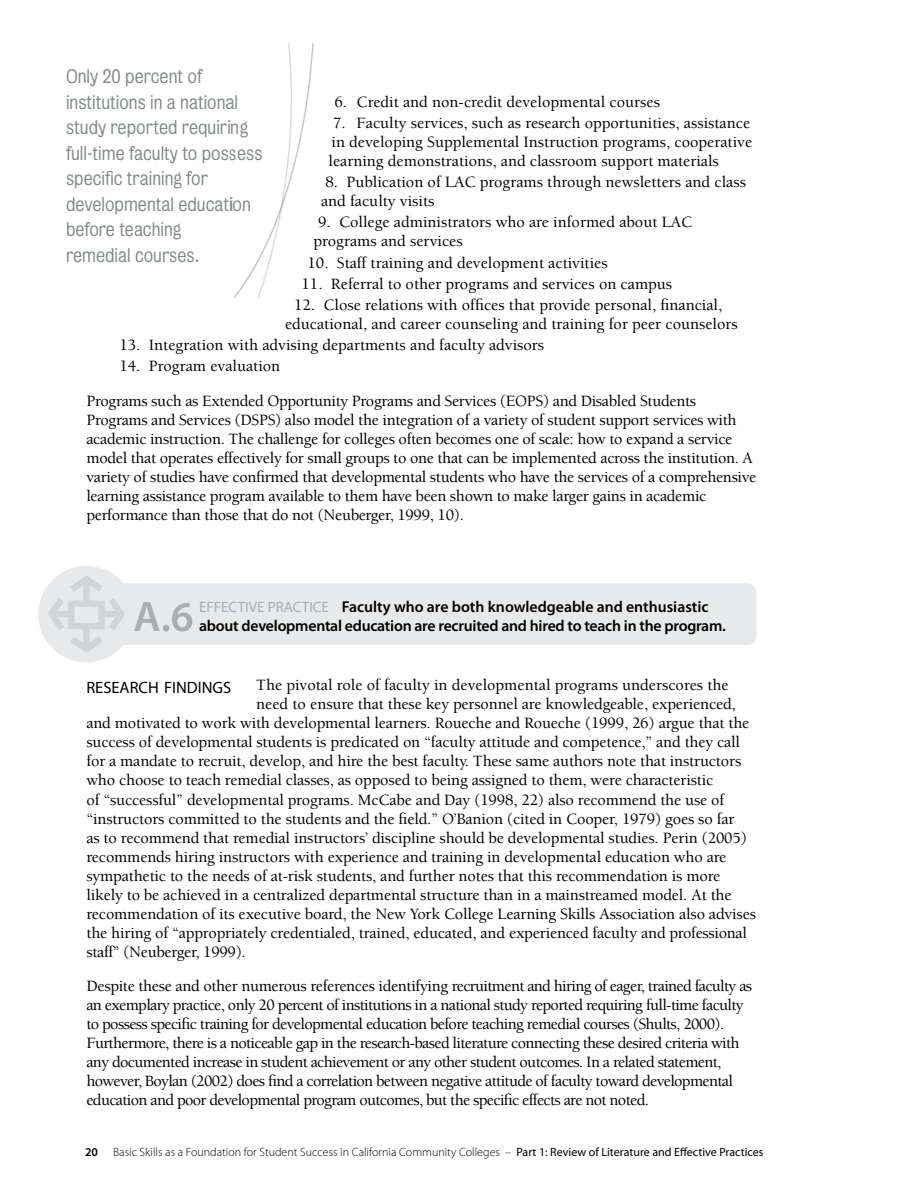
<style>
.page{position:relative;width:905px;height:1188px;background:#fff}
.page>*{position:absolute;margin:0;border:0;box-sizing:border-box;transform-origin:0 0}
.t1{font:600 42.75px "Myriad Pro";color:#a8afb0}
.t2{font:18px/25.5px "Bureau Grotesque Five One";color:#818888}
.t3{font:16.5px "Myriad Pro";color:#000}
.t4{font:500 16.2px/19px "Berkeley";letter-spacing:-.01em;color:#000}
.t5{font:500 16.2px/19px "Berkeley";letter-spacing:-.04em;color:#000}
.t6{font:600 15.75px/18.8px "Myriad Pro";letter-spacing:-.015em;color:#000}
.t7{font:300 12px "Myriad Pro";color:#000}
.t8{font:600 12px "Myriad Pro";color:#000}
.s1{font-weight:400;font-size:15px;color:#a8afb0}
.s2{font-weight:400}
</style>
<div class="page">
<div style="left:77px;top:583px;width:679px;height:62px;background:#e7e9ea;border-radius:10px"></div>
<div style="left:38px;top:566px;width:97px;height:96px;background:#e7e9ea;border-radius:50%"></div>
<svg style="left:45px;top:573px;width:80px;height:84px"></svg>
<svg style="left:233px;top:43px;width:81px;height:256px"></svg>
<p class="t2" style="left:66px;top:64px;width:198px">Only 20 percent of institutions in a national study reported requiring full-time faculty to possess specific training for developmental education before teaching<br>remedial courses.</p>
<p class="t4" style="left:334px;top:92px;width:327px">6. Credit and non-credit developmental courses</p>
<p class="t4" style="left:328px;top:113px;width:425px">7. Faculty services, such as research opportunities, assistance in developing Supplemental Instruction programs, cooperative learning demonstrations, and classroom support materials</p>
<p class="t4" style="left:321px;top:173px;width:426px">8. Publication of LAC programs through newsletters and class and faculty visits</p>
<p class="t4" style="left:313px;top:213px;width:380px">9. College administrators who are informed about LAC programs and services</p>
<p class="t4" style="left:307px;top:253px;width:302px">10. Staff training and development activities</p>
<p class="t4" style="left:301px;top:275px;width:372px">11. Referral to other programs and services on campus</p>
<p class="t4" style="left:285px;top:296px;width:454px;text-align:center">12. Close relations with offices that provide personal, financial, educational, and career counseling and training for peer counselors</p>
<p class="t4" style="left:119px;top:336px;width:426px">13. Integration with advising departments and faculty advisors</p>
<p class="t4" style="left:86px;top:350px;width:611px;line-height:34.2px;text-indent:33px">14. Program evaluation<br>Programs such as Extended Opportunity Programs and Services (EOPS) and Disabled Students</p>
<p class="t4" style="left:86px;top:410px;width:671px">Programs and Services (DSPS) also model the integration of a variety of student support services with academic instruction. The challenge for colleges often becomes one of scale: how to expand a service model that operates effectively for small groups to one that can be implemented across the institution. A variety of studies have confirmed that developmental students who have the services of a comprehensive learning assistance program available to them have been shown to make larger gains in academic performance than those that do not (Neuberger, 1999, 10).</p>
<h1 class="t1" style="left:133px;top:589px;width:59px">A.6</h1>
<p class="t6" style="left:199px;top:597px;width:528px"><span class="s1">EFFECTIVE PRACTICE</span> Faculty who are both knowledgeable and enthusiastic about developmental education are recruited and hired to teach in the program.</p>
<p class="t3" style="left:86px;top:677px;width:146px">RESEARCH FINDINGS</p>
<p class="t4" style="left:256px;top:676px;width:474px">The pivotal role of faculty in developmental programs underscores the</p>
<p class="t4" style="left:256px;top:695px;width:481px">need to ensure that these key personnel are knowledgeable, experienced,</p>
<p class="t4" style="left:86px;top:714px;width:664px">and motivated to work with developmental learners. Roueche and Roueche (1999, 26) argue that the</p>
<p class="t4" style="left:86px;top:733px;width:655px">success of developmental students is predicated on “faculty attitude and competence,” and they call</p>
<p class="t4" style="left:86px;top:752px;width:656px">for a mandate to recruit, develop, and hire the best faculty. These same authors note that instructors</p>
<p class="t4" style="left:86px;top:771px;width:628px">who choose to teach remedial classes, as opposed to being assigned to them, were characteristic</p>
<p class="t4" style="left:86px;top:790px;width:639px">of “successful” developmental programs. McCabe and Day (1998, 22) also recommend the use of</p>
<p class="t4" style="left:86px;top:809px;width:649px">“instructors committed to the students and the field.” O’Banion (cited in Cooper, 1979) goes so far</p>
<p class="t4" style="left:86px;top:828px;width:662px">as to recommend that remedial instructors’ discipline should be developmental studies. Perin (2005)</p>
<p class="t4" style="left:86px;top:847px;width:641px">recommends hiring instructors with experience and training in developmental education who are</p>
<p class="t4" style="left:86px;top:866px;width:635px">sympathetic to the needs of at-risk students, and further notes that this recommendation is more</p>
<p class="t4" style="left:86px;top:886px;width:646px">likely to be achieved in a centralized departmental structure than in a mainstreamed model. At the</p>
<p class="t4" style="left:86px;top:905px;width:671px">recommendation of its executive board, the New York College Learning Skills Association also advises</p>
<p class="t4" style="left:86px;top:924px;width:662px">the hiring of “appropriately credentialed, trained, educated, and experienced faculty and professional</p>
<p class="t4" style="left:86px;top:943px;width:161px">staff” (Neuberger, 1999).</p>
<p class="t5" style="left:86px;top:977px;width:667px">Despite these and other numerous references identifying recruitment and hiring of eager, trained faculty as an exemplary practice, only 20 percent of institutions in a national study reported requiring full-time faculty to possess specific training for developmental education before teaching remedial courses (Shults, 2000).<br>Furthermore, there is a noticeable gap in the research-based literature connecting these desired criteria with any documented increase in student achievement or any other student outcomes. In a related statement, however, Boylan (2002) does find a correlation between negative attitude of faculty toward developmental education and poor developmental program outcomes, but the specific effects are not noted.</p>
<p class="t8" style="left:85px;top:1144px;width:14px">20</p>
<p class="t7" style="left:113px;top:1145px;width:652px">Basic Skills as a Foundation for Student Success in California Community Colleges – <span class="s2">Part 1: Review of Literature and Effective Practices</span></p>
</div>
